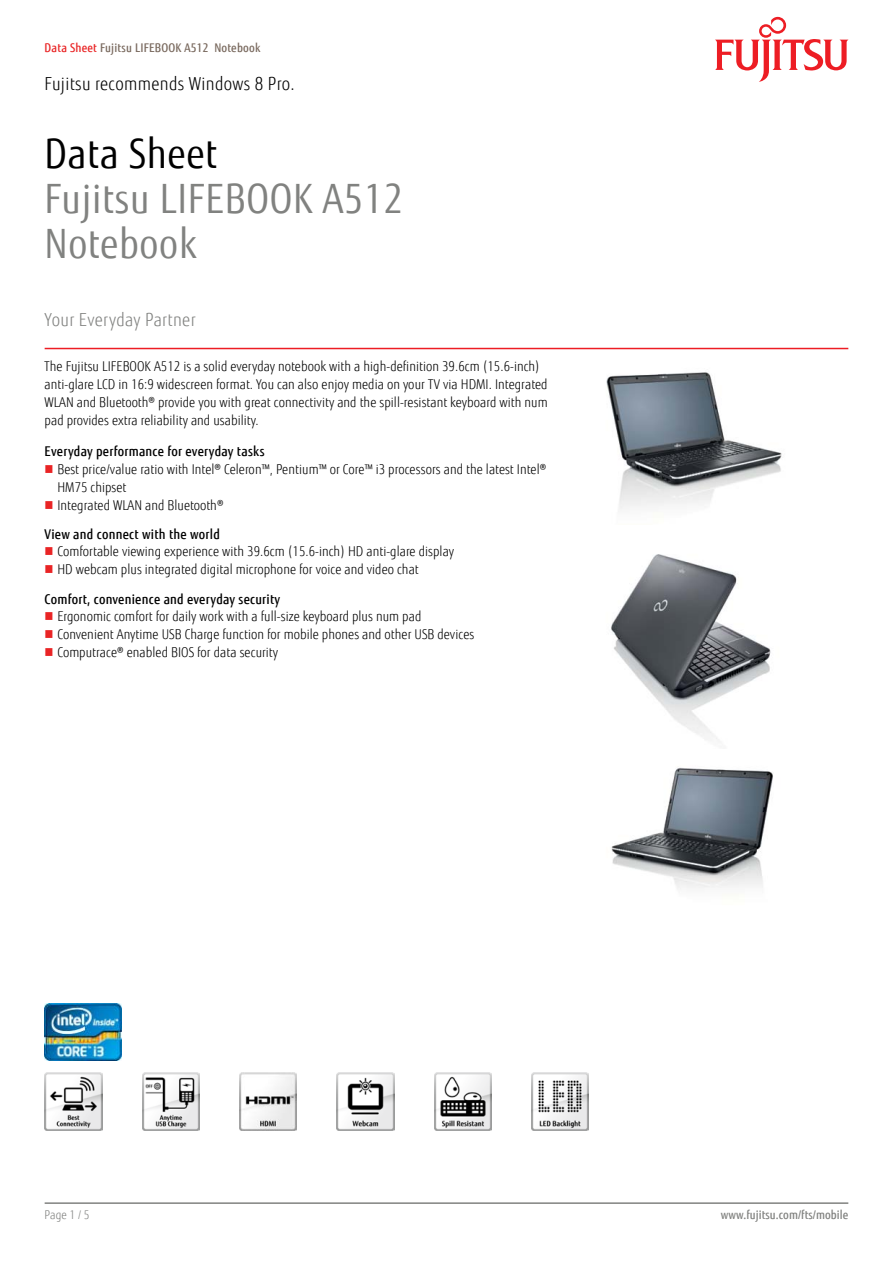
<style>
.page{position:relative;width:893px;height:1263px;background:#fff}
.page>*{position:absolute;margin:0;border:0;box-sizing:border-box;transform-origin:0 0}
.t1{font:40.5px/45px "Fujitsu Sans";letter-spacing:.02em;color:#818280;scale:.9 1}
.t2{font:40.5px "Fujitsu Sans";letter-spacing:.02em;color:#000;scale:.9 1}
.t3{font:300 18px "Fujitsu Sans";letter-spacing:.02em;color:#000;scale:.9 1}
.t4{font:300 18px "Fujitsu Sans";letter-spacing:.02em;color:#818280;scale:.9 1}
.t5{font:300 13.5px/18px "Fujitsu Sans";letter-spacing:.005em;color:#000;scale:.9 1}
.t6{font:500 13.5px "Fujitsu Sans";letter-spacing:.02em;color:#000;scale:.9 1}
.t7{font:500 12px "Fujitsu Sans";letter-spacing:.02em;color:#79695e;scale:.9 1}
.t8{font:500 12px "Fujitsu Sans";letter-spacing:.005em;color:#818280;scale:.9 1}
.t9{font:300 12px "Fujitsu Sans";color:#818280;scale:.9 1}
.s1{color:#e92425}
</style>
<div class="page">
<hr style="left:45px;top:1202px;width:803px;height:2px;background:#818280">
<hr style="left:45px;top:348px;width:803px;height:1px;background:#ed1d24">
<svg style="left:715px;top:17px;width:133px;height:65px"></svg>
<img style="left:606px;top:372px;width:176px;height:138px">
<img style="left:611px;top:554px;width:160px;height:185px">
<img style="left:611px;top:767px;width:162px;height:122px">
<img style="left:45px;top:1003px;width:76px;height:58px">
<img style="left:45px;top:1073px;width:57px;height:57px">
<img style="left:142px;top:1073px;width:57px;height:57px">
<img style="left:239px;top:1073px;width:58px;height:57px">
<img style="left:337px;top:1073px;width:57px;height:57px">
<img style="left:434px;top:1073px;width:58px;height:57px">
<img style="left:532px;top:1073px;width:57px;height:57px">
<p class="t7" style="left:45px;top:40px;width:241px"><span class="s1">Data Sheet</span> Fujitsu LIFEBOOK A512 Notebook</p>
<h2 class="t3" style="left:45px;top:73px;width:279px">Fujitsu recommends Windows 8 Pro.</h2>
<h1 class="t2" style="left:45px;top:130px;width:193px">Data Sheet</h1>
<h1 class="t1" style="left:45px;top:177px;width:400px">Fujitsu LIFEBOOK A512<br>Notebook</h1>
<h2 class="t4" style="left:45px;top:309px;width:169px">Your Everyday Partner</h2>
<p class="t5" style="left:45px;top:357px;width:560px">The Fujitsu LIFEBOOK A512 is a solid everyday notebook with a high-definition 39.6cm (15.6-inch) anti-glare LCD in 16:9 widescreen format. You can also enjoy media on your TV via HDMI. Integrated WLAN and Bluetooth® provide you with great connectivity and the spill-resistant keyboard with num pad provides extra reliability and usability.</p>
<p class="t6" style="left:45px;top:443px;width:246px">Everyday performance for everyday tasks</p>
<p class="t5" style="left:57px;top:460px;width:545px">Best price/value ratio with Intel® Celeron™, Pentium™ or Core™ i3 processors and the latest Intel®<br>HM75 chipset<br>Integrated WLAN and Bluetooth®</p>
<p class="t6" style="left:45px;top:526px;width:196px">View and connect with the world</p>
<p class="t5" style="left:57px;top:543px;width:442px">Comfortable viewing experience with 39.6cm (15.6-inch) HD anti-glare display<br>HD webcam plus integrated digital microphone for voice and video chat</p>
<p class="t6" style="left:45px;top:591px;width:263px">Comfort, convenience and everyday security</p>
<p class="t5" style="left:57px;top:608px;width:465px">Ergonomic comfort for daily work with a full-size keyboard plus num pad<br>Convenient Anytime USB Charge function for mobile phones and other USB devices<br>Computrace® enabled BIOS for data security</p>
<p class="t9" style="left:45px;top:1208px;width:51px">Page 1 / 5</p>
<p class="t8" style="left:721px;top:1208px;width:143px">www.fujitsu.com/fts/mobile</p>
</div>
